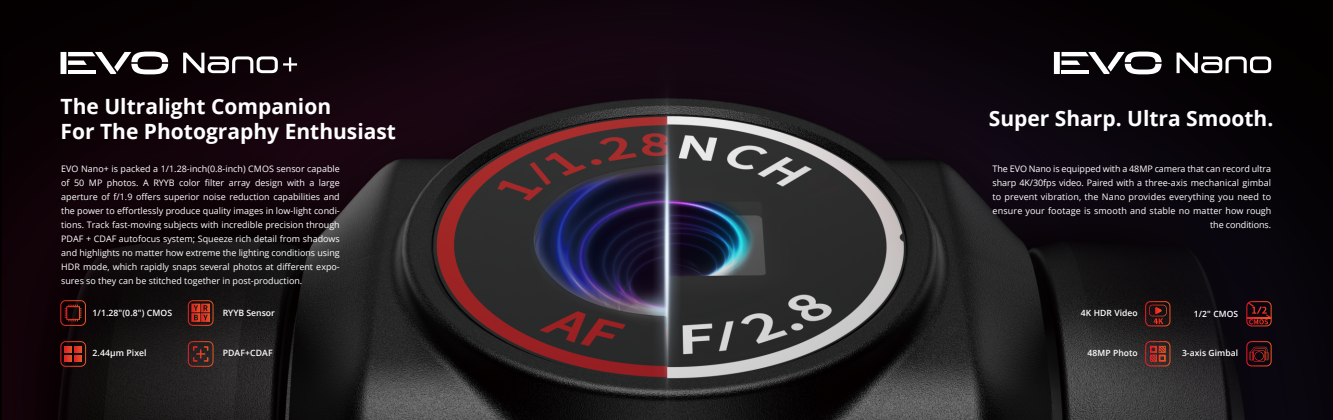
<style>
.page{position:relative;width:1333px;height:420px;background:#fff}
.page>*{position:absolute;margin:0;border:0;box-sizing:border-box;transform-origin:0 0}
.t1{font:700 21px/25.2px "Open Sans";color:#fff}
.t2{font:9px/13.9px "Open Sans";color:#fff;text-align:right}
.t3{font:600 8.7px "Open Sans";letter-spacing:.01em;color:#fcfdfd}
.t4{font:600 8.6px "Open Sans";letter-spacing:.01em;color:#fff}
</style>
<div class="page">
<img style="left:0;top:0;width:1332px;height:420px">
<svg style="left:60px;top:300px;width:26px;height:26px"></svg>
<svg style="left:60px;top:341px;width:26px;height:25px"></svg>
<svg style="left:188px;top:341px;width:25px;height:25px"></svg>
<svg style="left:188px;top:300px;width:25px;height:26px"></svg>
<svg style="left:183px;top:53px;width:114px;height:20px"></svg>
<svg style="left:61px;top:52px;width:107px;height:22px"></svg>
<hr style="left:68px;top:70px;width:27px;height:4px;background:#fff">
<svg style="left:1145px;top:301px;width:25px;height:25px"></svg>
<svg style="left:1145px;top:341px;width:25px;height:25px"></svg>
<svg style="left:1246px;top:301px;width:25px;height:25px"></svg>
<svg style="left:1246px;top:341px;width:25px;height:25px"></svg>
<svg style="left:1176px;top:53px;width:95px;height:20px"></svg>
<svg style="left:1053px;top:52px;width:108px;height:22px"></svg>
<hr style="left:1061px;top:70px;width:27px;height:4px;background:#fff">
<h1 class="t1" style="left:61px;top:93px;width:337px">The Ultralight Companion<br>For The Photography Enthusiast</h1>
<p class="t2" style="left:61px;top:162px;width:280px;text-align:justify">EVO Nano+ is packed a 1/1.28-inch(0.8-inch) CMOS sensor capable of 50 MP photos. A RYYB color filter array design with a large aperture of f/1.9 offers superior noise reduction capabilities and the power to effortlessly produce quality images in low-light condi&shy;tions. Track fast-moving subjects with incredible precision through PDAF + CDAF autofocus system; Squeeze rich detail from shadows and highlights no matter how extreme the lighting conditions using HDR mode, which rapidly snaps several photos at different expo&shy;sures so they can be stitched together in post-production.</p>
<p class="t3" style="left:93px;top:306px;width:81px">1/1.28"(0.8") CMOS</p>
<p class="t3" style="left:223px;top:306px;width:54px">RYYB Sensor</p>
<p class="t3" style="left:93px;top:347px;width:56px">2.44μm Pixel</p>
<p class="t3" style="left:223px;top:347px;width:51px">PDAF+CDAF</p>
<h1 class="t1" style="left:988px;top:105px;width:286px">Super Sharp. Ultra Smooth.</h1>
<p class="t2" style="left:992px;top:162px;width:280px">The EVO Nano is equipped with a 48MP camera that can record ultra sharp 4K/30fps video. Paired with a three-axis mechanical gimbal to prevent vibration, the Nano provides everything you need to ensure your footage is smooth and stable no matter how rough the conditions.</p>
<p class="t4" style="left:1080px;top:307px;width:58px">4K HDR Video</p>
<p class="t4" style="left:1087px;top:347px;width:52px">48MP Photo</p>
<p class="t4" style="left:1181px;top:347px;width:58px">3-axis Gimbal</p>
<p class="t4" style="left:1193px;top:307px;width:46px">1/2" CMOS</p>
</div>
